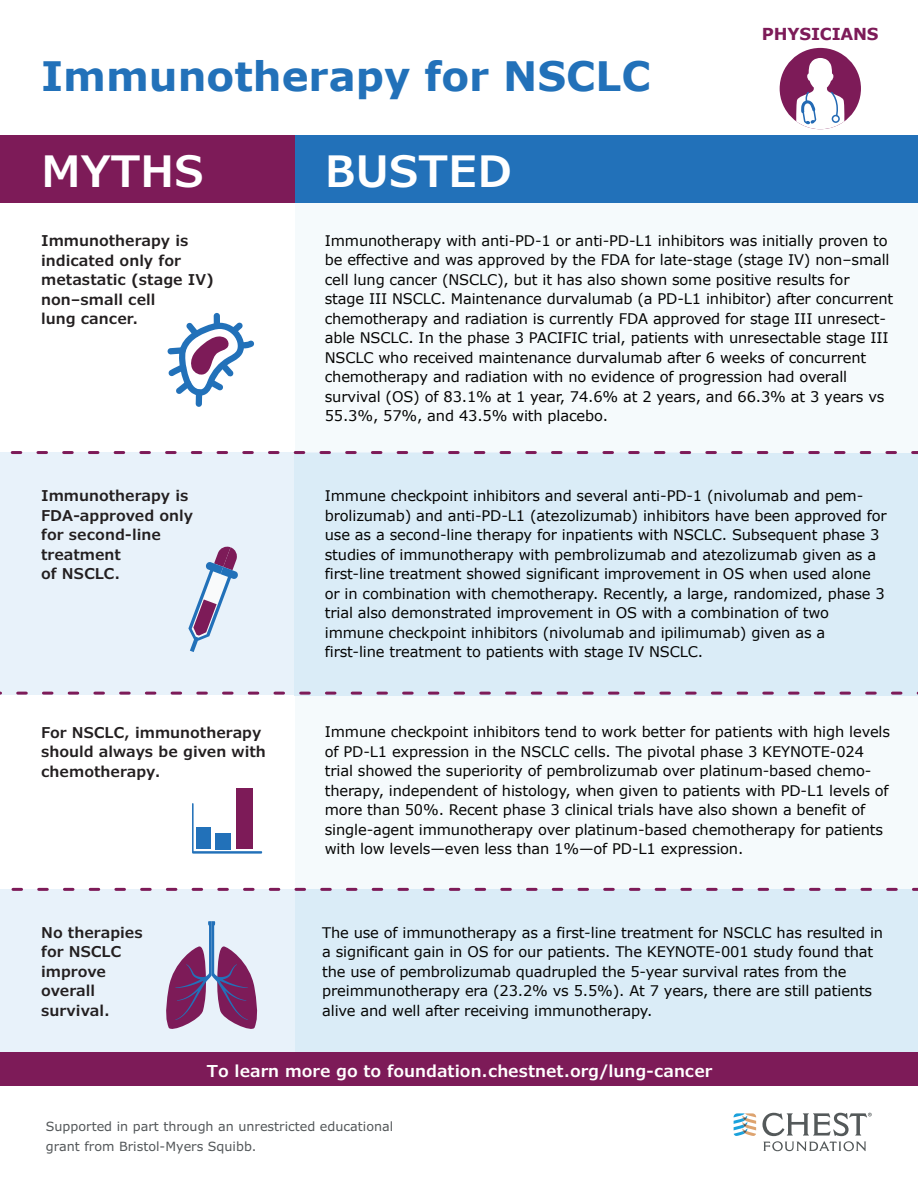
<style>
.page{position:relative;width:918px;height:1188px;background:#fff}
.page>*{position:absolute;margin:0;border:0;box-sizing:border-box;transform-origin:0 0}
.t1{font:600 43.5px "Verdana Pro";color:#fff}
.t2{font:700 40.5px "Verdana";color:#2271b9}
.t3{font:600 16.5px "Verdana Pro";color:#fff}
.t4{font:700 16.5px "Verdana";letter-spacing:-.01em;color:#7d1b58}
.t5{font:600 15px/19.5px "Verdana Pro";color:#231f20}
.t6{font:14.7px/19.5px "Verdana";letter-spacing:-.01em;color:#050504}
.t7{font:12.75px/19.5px "Verdana Pro";color:#535759}
</style>
<div class="page">
<div style="left:295px;top:188px;width:623px;height:874px;background:#f5fafc"></div>
<div style="left:0;top:889px;width:682px;height:170px;background:#e8f2fa"></div>
<div style="left:296px;top:889px;width:622px;height:170px;background:#daecf7"></div>
<div style="left:0;top:453px;width:681px;height:242px;background:#e8f2fa"></div>
<div style="left:295px;top:453px;width:623px;height:242px;background:#daecf7"></div>
<div style="left:0;top:135px;width:296px;height:67px;background:#7d1b58"></div>
<div style="left:296px;top:135px;width:622px;height:67px;background:#2271b9"></div>
<svg style="left:11px;top:888px;width:907px;height:3px"></svg>
<svg style="left:0;top:692px;width:918px;height:3px"></svg>
<svg style="left:0;top:451px;width:918px;height:3px"></svg>
<svg style="left:167px;top:313px;width:87px;height:94px"></svg>
<div style="left:236px;top:788px;width:17px;height:61px;background:#7d1b58"></div>
<svg style="left:192px;top:803px;width:70px;height:51px"></svg>
<svg style="left:188px;top:546px;width:50px;height:106px"></svg>
<svg style="left:166px;top:921px;width:92px;height:108px"></svg>
<div style="left:780px;top:48px;width:81px;height:81px;background:#7d1b58;border-radius:50%"></div>
<svg style="left:796px;top:58px;width:48px;height:72px"></svg>
<div style="left:832px;top:115px;width:8px;height:8px;border:2px solid #236ab4;border-radius:50%"></div>
<svg style="left:734px;top:1113px;width:22px;height:23px"></svg>
<svg style="left:762px;top:1113px;width:110px;height:38px"></svg>
<div style="left:0;top:1052px;width:918px;height:34px;background:#7d1b58"></div>
<h2 class="t2" style="left:41px;top:50px;width:611px">Immunotherapy for NSCLC</h2>
<h1 class="t1" style="left:41px;top:143px;width:164px">MYTHS</h1>
<h1 class="t1" style="left:325px;top:143px;width:189px">BUSTED</h1>
<p class="t4" style="left:762px;top:23px;width:118px">PHYSICIANS</p>
<p class="t5" style="left:41px;top:231px;width:174px">Immunotherapy is indicated only for metastatic (stage IV) non–small cell<br>lung cancer.</p>
<p class="t6" style="left:325px;top:231px;width:570px">Immunotherapy with anti-PD-1 or anti-PD-L1 inhibitors was initially proven to be effective and was approved by the FDA for late-stage (stage IV) non–small cell lung cancer (NSCLC), but it has also shown some positive results for<br>stage III NSCLC. Maintenance durvalumab (a PD-L1 inhibitor) after concurrent chemotherapy and radiation is currently FDA approved for stage III unresect&shy;able NSCLC. In the phase 3 PACIFIC trial, patients with unresectable stage III NSCLC who received maintenance durvalumab after 6 weeks of concurrent chemotherapy and radiation with no evidence of progression had overall survival (OS) of 83.1% at 1 year, 74.6% at 2 years, and 66.3% at 3 years vs 55.3%, 57%, and 43.5% with placebo.</p>
<p class="t5" style="left:41px;top:486px;width:154px">Immunotherapy is<br>FDA-approved only for second-line treatment<br>of NSCLC.</p>
<p class="t6" style="left:325px;top:486px;width:563px">Immune checkpoint inhibitors and several anti-PD-1 (nivolumab and pem&shy;brolizumab) and anti-PD-L1 (atezolizumab) inhibitors have been approved for use as a second-line therapy for inpatients with NSCLC. Subsequent phase 3 studies of immunotherapy with pembrolizumab and atezolizumab given as a first-line treatment showed significant improvement in OS when used alone or in combination with chemotherapy. Recently, a large, randomized, phase 3 trial also demonstrated improvement in OS with a combination of two immune checkpoint inhibitors (nivolumab and ipilimumab) given as a first-line treatment to patients with stage IV NSCLC.</p>
<p class="t5" style="left:41px;top:723px;width:226px">For NSCLC, immunotherapy should always be given with chemotherapy.</p>
<p class="t6" style="left:325px;top:723px;width:567px">Immune checkpoint inhibitors tend to work better for patients with high levels of PD-L1 expression in the NSCLC cells. The pivotal phase 3 KEYNOTE-024 trial showed the superiority of pembrolizumab over platinum-based chemo&shy;therapy, independent of histology, when given to patients with PD-L1 levels of more than 50%. Recent phase 3 clinical trials have also shown a benefit of single-agent immunotherapy over platinum-based chemotherapy for patients with low levels—even less than 1%—of PD-L1 expression.</p>
<p class="t5" style="left:41px;top:923px;width:103px">No therapies for NSCLC improve overall survival.</p>
<p class="t6" style="left:322px;top:923px;width:563px">The use of immunotherapy as a first-line treatment for NSCLC has resulted in a significant gain in OS for our patients. The KEYNOTE-001 study found that the use of pembrolizumab quadrupled the 5-year survival rates from the preimmunotherapy era (23.2% vs 5.5%). At 7 years, there are still patients alive and well after receiving immunotherapy.</p>
<p class="t3" style="left:207px;top:1060px;width:507px">To learn more go to foundation.chestnet.org/lung-cancer</p>
<p class="t7" style="left:46px;top:1117px;width:349px">Supported in part through an unrestricted educational grant from Bristol-Myers Squibb.</p>
</div>
